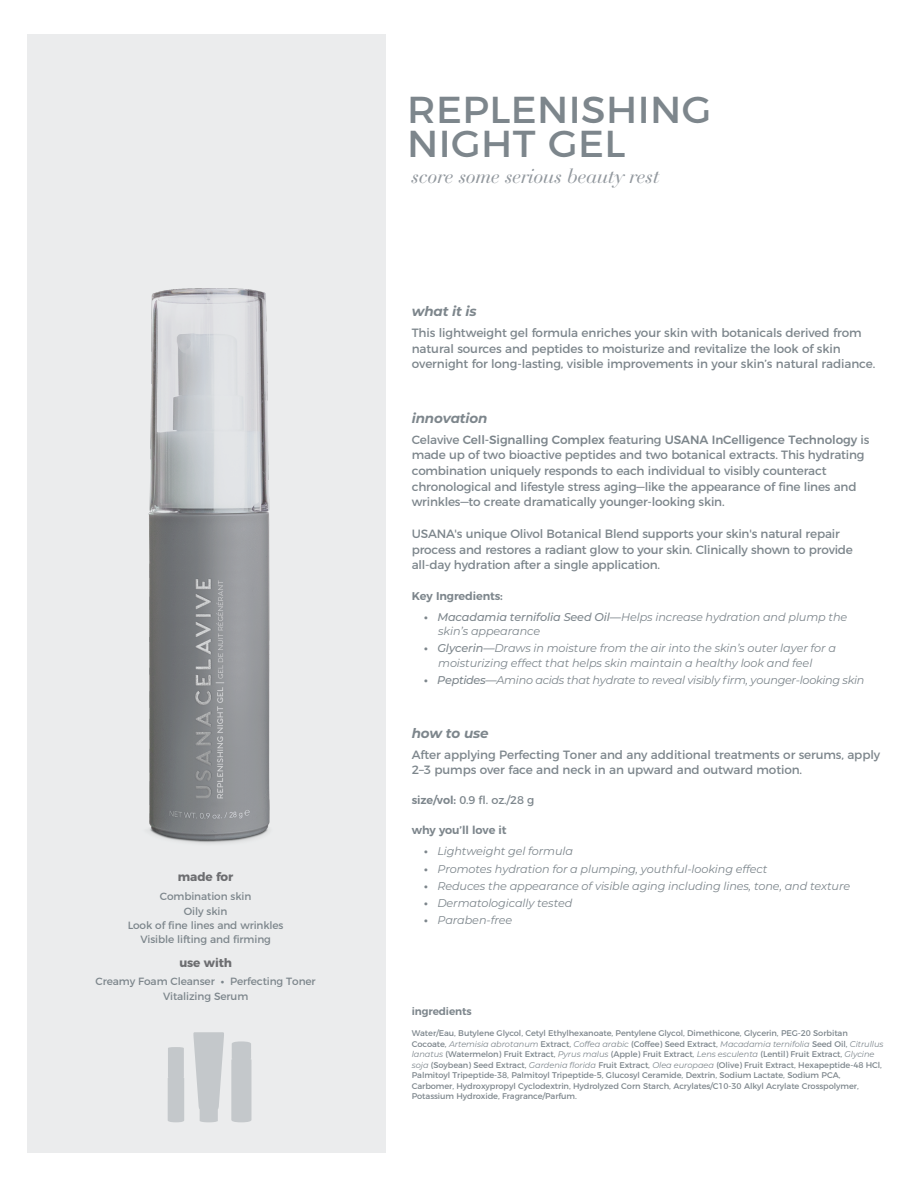
<style>
.page{position:relative;width:918px;height:1188px;background:#fff}
.page>*{position:absolute;margin:0;border:0;box-sizing:border-box;transform-origin:0 0}
.t1{font:37.5px/34.5px "Montserrat";letter-spacing:.01em;color:#7d868c;scale:1.05 1}
.t2{font:italic 20.25px "Bauer Bodoni Std";letter-spacing:-.02em;color:#92989e}
.t3{font:italic 700 13.5px "Montserrat";letter-spacing:-.01em;color:#7d868c}
.t4{font:12px/15.8px "Montserrat";letter-spacing:-.015em;color:#7d868c}
.t5{font:700 12px "Montserrat";letter-spacing:-.01em;color:#6d6e71}
.t6{font:italic 11.25px/14.2px "Montserrat";letter-spacing:-.01em;color:#7d868c}
.t7{font:600 11.25px "Montserrat";letter-spacing:-.01em;color:#7d868c}
.t8{font:11.25px "Montserrat";color:#7d868c}
.t9{font:10.5px/14.2px "Montserrat";letter-spacing:-.01em;color:#7d868c;text-align:center}
.t10{font:600 10.5px "Montserrat";letter-spacing:-.01em;color:#7d868c}
.t11{font:8.25px/10.5px "Montserrat";letter-spacing:-.01em;color:#7d868c}
.s1{font-weight:700}
.s2{font-weight:500}
.s3{font-weight:700;font-style:normal}
.s4{font-weight:600}
.s5{font-style:italic}
</style>
<div class="page">
<svg style="left:27px;top:35px;width:359px;height:1118px;background:#dedfe1"></svg>
<svg style="left:168px;top:1047px;width:16px;height:75px"></svg>
<div style="left:231px;top:1041px;width:20px;height:81px;background:#c4c8cb"></div>
<svg style="left:193px;top:1032px;width:31px;height:90px;background:#cccfd2"></svg>
<p class="t5" style="left:178px;top:867px;width:57px">made for</p>
<p class="t9" style="left:128px;top:889px;width:157px">Combination skin<br>Oily skin<br>Look of fine lines and wrinkles<br>Visible lifting and firming</p>
<p class="t5" style="left:179px;top:953px;width:54px">use with</p>
<p class="t9" style="left:96px;top:973px;width:222px;line-height:15px">Creamy Foam Cleanser <span class="s1">•</span> Perfecting Toner<br>Vitalizing Serum</p>
<h1 class="t1" style="left:407px;top:89px;width:291px">REPLENISHING<br>NIGHT GEL</h1>
<h2 class="t2" style="left:411px;top:164px;width:250px">score some serious beauty rest</h2>
<p class="t3" style="left:412px;top:301px;width:66px">what it is</p>
<p class="t4" style="left:412px;top:324px;width:465px">This lightweight gel formula enriches your skin with botanicals derived from natural sources and peptides to moisturize and revitalize the look of skin overnight for long-lasting, visible improvements in your skin’s natural radiance.</p>
<p class="t3" style="left:412px;top:408px;width:77px">innovation</p>
<p class="t4" style="left:412px;top:430px;width:459px">Celavive <span class="s2">Cell-Signalling Complex</span> featuring <span class="s2">USANA InCelligence Technology</span> is made up of two bioactive peptides and two botanical extracts. This hydrating combination uniquely responds to each individual to visibly counteract chronological and lifestyle stress aging—like the appearance of fine lines and wrinkles—to create dramatically younger-looking skin.</p>
<p class="t4" style="left:412px;top:525px;width:443px">USANA's unique Olivol Botanical Blend supports your skin's natural repair process and restores a radiant glow to your skin. Clinically shown to provide all-day hydration after a single application.</p>
<p class="t7" style="left:412px;top:587px;width:93px">Key Ingredients:</p>
<p class="t6" style="left:438px;top:609px;width:411px;text-indent:-14px"><span class="s3">•</span> <span class="s2">Macadamia ternifolia Seed Oil—</span>Helps increase hydration and plump the skin’s appearance</p>
<p class="t6" style="left:438px;top:641px;width:399px;text-indent:-14px"><span class="s3">•</span> <span class="s2">Glycerin—</span>Draws in moisture from the air into the skin’s outer layer for a moisturizing effect that helps skin maintain a healthy look and feel</p>
<p class="t6" style="left:424px;top:672px;width:442px"><span class="s3">•</span> <span class="s2">Peptides—</span>Amino acids that hydrate to reveal visibly firm, younger-looking skin</p>
<p class="t3" style="left:412px;top:723px;width:78px">how to use</p>
<p class="t4" style="left:412px;top:745px;width:470px">After applying Perfecting Toner and any additional treatments or serums, apply<br>2–3 pumps over face and neck in an upward and outward motion.</p>
<p class="t8" style="left:412px;top:791px;width:124px"><span class="s4">size/vol:</span> 0.9 fl. oz./28 g</p>
<p class="t7" style="left:412px;top:821px;width:96px">why you’ll love it</p>
<p class="t6" style="left:424px;top:844px;width:151px"><span class="s3">•</span> Lightweight gel formula</p>
<p class="t6" style="left:424px;top:861px;width:345px"><span class="s3">•</span> Promotes hydration for a plumping, youthful-looking effect</p>
<p class="t6" style="left:424px;top:878px;width:428px"><span class="s3">•</span> Reduces the appearance of visible aging including lines, tone, and texture</p>
<p class="t6" style="left:424px;top:896px;width:150px"><span class="s3">•</span> Dermatologically tested</p>
<p class="t6" style="left:424px;top:913px;width:90px"><span class="s3">•</span> Paraben-free</p>
<p class="t10" style="left:412px;top:1003px;width:61px">ingredients</p>
<p class="t11" style="left:412px;top:1028px;width:473px">Water/Eau, Butylene Glycol, Cetyl Ethylhexanoate, Pentylene Glycol, Dimethicone, Glycerin, PEG-20 Sorbitan Cocoate, <span class="s5">Artemisia abrotanum</span> Extract, <span class="s5">Coffea arabic</span> (Coffee) Seed Extract, <span class="s5">Macadamia ternifolia</span> Seed Oil, <span class="s5">Citrullus lanatus</span> (Watermelon) Fruit Extract, <span class="s5">Pyrus malus</span> (Apple) Fruit Extract, <span class="s5">Lens esculenta</span> (Lentil) Fruit Extract, <span class="s5">Glycine soja</span> (Soybean) Seed Extract, <span class="s5">Gardenia florida</span> Fruit Extract, <span class="s5">Olea europaea</span> (Olive) Fruit Extract, Hexapeptide-48 HCl, Palmitoyl Tripeptide-38, Palmitoyl Tripeptide-5, Glucosyl Ceramide, Dextrin, Sodium Lactate, Sodium PCA, Carbomer, Hydroxypropyl Cyclodextrin, Hydrolyzed Corn Starch, Acrylates/C10-30 Alkyl Acrylate Crosspolymer, Potassium Hydroxide, Fragrance/Parfum.</p>
</div>
